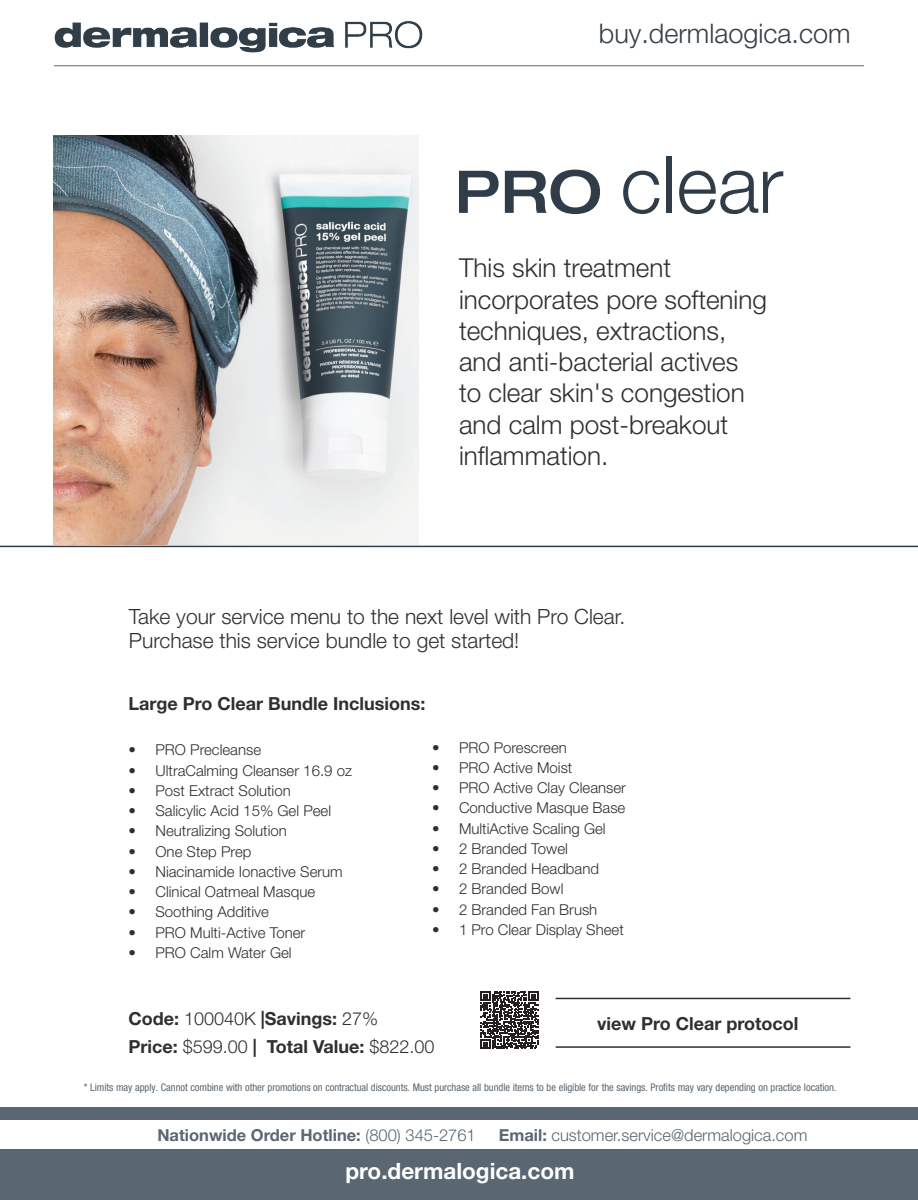
<style>
.page{position:relative;width:918px;height:1200px;background:#fff}
.page>*{position:absolute;margin:0;border:0;box-sizing:border-box;transform-origin:0 0}
.t1{font:300 79.5px "Helvetica Neue LT Std";color:#303d48}
.t2{font:300 27px "Helvetica Neue LT Std";color:#323e48}
.t3{font:300 26.1px/31.3px "Helvetica Neue LT Std";color:#2e2f2e}
.t4{font:700 22.5px "Helvetica Neue LT Std";color:#fff}
.t5{font:300 21px/24px "Helvetica Neue LT Std";color:#2e2f2e}
.t6{font:700 18px/27.8px "Helvetica Neue LT Std";color:#2e2f2e}
.t7{font:300 16.5px "Helvetica Neue LT Std";color:#5a6671}
.t8{font:700 16.5px "Helvetica Neue LT Std";color:#5a6671}
.t9{font:300 15px "Helvetica Neue LT Std";color:#2e2f2e}
.t10{font:condensed 10.5px "Helvetica Neue LT Std";letter-spacing:-.005em;color:#5a6671}
.s1{font-weight:500;font-stretch:expanded;font-size:58.95px}
.s2{font-weight:300}
.s3{font-weight:700}
</style>
<div class="page">
<img style="left:53px;top:135px;width:365px;height:410px">
<hr style="left:54px;top:65px;width:810px;height:1px;background:#5a6671">
<div style="left:0;top:1108px;width:918px;height:92px;background:#5a6671"></div>
<div style="left:0;top:1120px;width:918px;height:28px;background:#fff"></div>
<img style="left:54px;top:20px;width:369px;height:33px">
<hr style="left:0;top:546px;width:918px;height:1px;background:#303d48">
<hr style="left:556px;top:998px;width:294px;height:1px;background:#2e2f2e">
<hr style="left:556px;top:1046px;width:294px;height:2px;background:#2e2f2e">
<svg style="left:481px;top:991px;width:57px;height:58px"></svg>
<h2 class="t2" style="left:599px;top:18px;width:253px">buy.dermlaogica.com</h2>
<h1 class="t1" style="left:455px;top:136px;width:330px"><span class="s1">PRO</span> clear</h1>
<h3 class="t3" style="left:459px;top:252px;width:309px">This skin treatment incorporates pore softening techniques, extractions, and anti-bacterial actives to clear skin's congestion and calm post-breakout inflammation.</h3>
<h3 class="t5" style="left:129px;top:604px;width:498px">Take your service menu to the next level with Pro Clear.<br>Purchase this service bundle to get started!</h3>
<p class="t6" style="left:129px;top:689px;width:298px">Large Pro Clear Bundle Inclusions:</p>
<p class="t9" style="left:129px;top:741px;width:134px">• PRO Precleanse</p>
<p class="t9" style="left:129px;top:761px;width:225px">• UltraCalming Cleanser 16.9 oz</p>
<p class="t9" style="left:129px;top:781px;width:164px">• Post Extract Solution</p>
<p class="t9" style="left:129px;top:801px;width:204px">• Salicylic Acid 15% Gel Peel</p>
<p class="t9" style="left:129px;top:822px;width:160px">• Neutralizing Solution</p>
<p class="t9" style="left:129px;top:842px;width:124px">• One Step Prep</p>
<p class="t9" style="left:129px;top:862px;width:216px">• Niacinamide Ionactive Serum</p>
<p class="t9" style="left:129px;top:882px;width:188px">• Clinical Oatmeal Masque</p>
<p class="t9" style="left:129px;top:903px;width:142px">• Soothing Additive</p>
<p class="t9" style="left:129px;top:923px;width:178px">• PRO Multi-Active Toner</p>
<p class="t9" style="left:129px;top:943px;width:165px">• PRO Calm Water Gel</p>
<p class="t9" style="left:432px;top:738px;width:136px">• PRO Porescreen</p>
<p class="t9" style="left:432px;top:758px;width:142px">• PRO Active Moist</p>
<p class="t9" style="left:432px;top:778px;width:196px">• PRO Active Clay Cleanser</p>
<p class="t9" style="left:432px;top:799px;width:195px">• Conductive Masque Base</p>
<p class="t9" style="left:432px;top:819px;width:175px">• MultiActive Scaling Gel</p>
<p class="t9" style="left:432px;top:839px;width:137px">• 2 Branded Towel</p>
<p class="t9" style="left:432px;top:859px;width:169px">• 2 Branded Headband</p>
<p class="t9" style="left:432px;top:880px;width:133px">• 2 Branded Bowl</p>
<p class="t9" style="left:432px;top:900px;width:167px">• 2 Branded Fan Brush</p>
<p class="t9" style="left:432px;top:920px;width:193px">• 1 Pro Clear Display Sheet</p>
<p class="t6" style="left:129px;top:1005px;width:308px">Code: <span class="s2">100040K</span> |Savings: <span class="s2">27%<br></span>Price: <span class="s2">$599.00</span> | Total Value: <span class="s2">$822.00</span></p>
<p class="t6" style="left:597px;top:1009px;width:203px">view Pro Clear protocol</p>
<p class="t10" style="left:84px;top:1081px;width:754px">* Limits may apply. Cannot combine with other promotions on contractual discounts. Must purchase all bundle items to be eligible for the savings. Profits may vary depending on practice location.</p>
<p class="t8" style="left:157px;top:1124px;width:320px">Nationwide Order Hotline: <span class="s2">(800) 345-2761</span></p>
<p class="t7" style="left:499px;top:1125px;width:310px"><span class="s3">Email:</span> customer.service@dermalogica.com</p>
<h3 class="t4" style="left:346px;top:1157px;width:231px">pro.dermalogica.com</h3>
</div>
